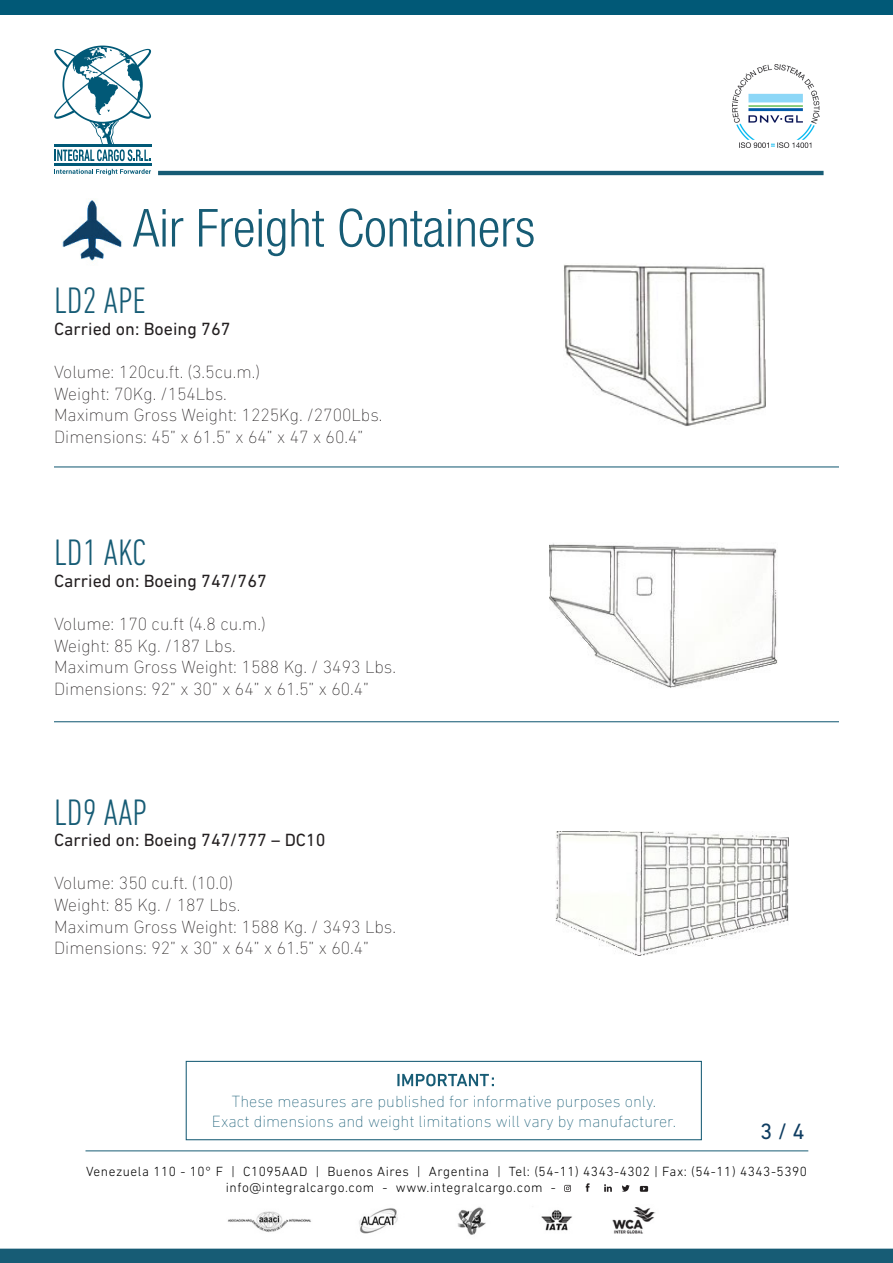
<style>
.page{position:relative;width:893px;height:1263px;background:#fff}
.page>*{position:absolute;margin:0;border:0;box-sizing:border-box;transform-origin:0 0}
.t1{font:300 condensed 52.5px "Helvetica Neue";color:#175c75}
.t2{font:300 condensed 37.5px "DIN Next LT Pro";color:#175c75}
.t3{font:22.5px "DIN Next LT Pro";color:#0f3d61}
.t4{font:200 18px "DIN Next LT Pro";color:#231f20}
.t5{font:18px "DIN Next LT Pro";color:#231f20}
.t6{font:200 16.5px "DIN Next LT Pro";color:#175c75}
.t7{font:300 13.5px "DIN Next LT Pro";letter-spacing:.04em;color:#000}
</style>
<div class="page">
<img style="left:549px;top:543px;width:229px;height:145px">
<img style="left:555px;top:831px;width:234px;height:124px">
<hr style="left:54px;top:466px;width:785px;height:1px;background:#175c75">
<hr style="left:54px;top:721px;width:785px;height:1px;background:#175c75">
<img style="left:564px;top:264px;width:202px;height:162px">
<img style="left:62px;top:200px;width:60px;height:63px">
<svg style="left:397px;top:1074px;width:97px;height:12px"></svg>
<div style="left:186px;top:1061px;width:516px;height:79px;border:1px solid #175c75"></div>
<div style="left:0;top:0;width:893px;height:14px;background:#015977"></div>
<hr style="left:158px;top:171px;width:666px;height:4px;background:#175c75">
<svg style="left:54px;top:169px;width:97px;height:6px"></svg>
<hr style="left:54px;top:163px;width:97px;height:3px;background:#015977">
<svg style="left:54px;top:46px;width:97px;height:115px"></svg>
<img style="left:732px;top:64px;width:87px;height:83px">
<div style="left:0;top:1249px;width:893px;height:13px;background:#175c75"></div>
<div style="left:0;top:1248px;width:893px;height:15px;border:2px solid #175c75"></div>
<img style="left:227px;top:1207px;width:429px;height:28px">
<hr style="left:86px;top:1150px;width:722px;height:1px;background:#175c75">
<svg style="left:586px;top:1183px;width:3px;height:9px"></svg>
<svg style="left:604px;top:1184px;width:8px;height:8px"></svg>
<svg style="left:622px;top:1185px;width:8px;height:7px"></svg>
<svg style="left:640px;top:1186px;width:8px;height:6px"></svg>
<svg style="left:564px;top:1185px;width:7px;height:7px"></svg>
<p class="t1" style="left:133px;top:198px;width:404px">Air Freight Containers</p>
<p class="t2" style="left:54px;top:279px;width:93px">LD2 APE</p>
<p class="t5" style="left:54px;top:318px;width:178px">Carried on: Boeing 767</p>
<p class="t4" style="left:54px;top:362px;width:208px">Volume: 120cu.ft. (3.5cu.m.)</p>
<p class="t4" style="left:54px;top:383px;width:174px">Weight: 70Kg. /154Lbs.</p>
<p class="t4" style="left:54px;top:405px;width:330px">Maximum Gross Weight: 1225Kg. /2700Lbs.</p>
<p class="t4" style="left:54px;top:426px;width:311px">Dimensions: 45” x 61.5” x 64” x 47 x 60.4”</p>
<p class="t2" style="left:54px;top:531px;width:94px">LD1 AKC</p>
<p class="t5" style="left:54px;top:570px;width:214px">Carried on: Boeing 747/767</p>
<p class="t4" style="left:54px;top:614px;width:213px">Volume: 170 cu.ft (4.8 cu.m.)</p>
<p class="t4" style="left:54px;top:635px;width:183px">Weight: 85 Kg. /187 Lbs.</p>
<p class="t4" style="left:54px;top:657px;width:344px">Maximum Gross Weight: 1588 Kg. / 3493 Lbs.</p>
<p class="t4" style="left:54px;top:678px;width:317px">Dimensions: 92” x 30” x 64” x 61.5” x 60.4”</p>
<p class="t2" style="left:54px;top:791px;width:95px">LD9 AAP</p>
<p class="t5" style="left:54px;top:830px;width:273px">Carried on: Boeing 747/777 – DC10</p>
<p class="t4" style="left:54px;top:873px;width:181px">Volume: 350 cu.ft. (10.0)</p>
<p class="t4" style="left:54px;top:894px;width:188px">Weight: 85 Kg. / 187 Lbs.</p>
<p class="t4" style="left:54px;top:916px;width:344px">Maximum Gross Weight: 1588 Kg. / 3493 Lbs.</p>
<p class="t4" style="left:54px;top:938px;width:317px">Dimensions: 92” x 30” x 64” x 61.5” x 60.4”</p>
<p class="t6" style="left:232px;top:1092px;width:426px">These measures are published for informative purposes only.</p>
<p class="t6" style="left:212px;top:1111px;width:466px">Exact dimensions and weight limitations will vary by manufacturer.</p>
<p class="t7" style="left:86px;top:1163px;width:722px">Venezuela 110 - 10° F | C1095AAD | Buenos Aires | Argentina | Tel: (54-11) 4343-4302 | Fax: (54-11) 4343-5390</p>
<p class="t7" style="left:226px;top:1179px;width:332px">info@integralcargo.com - www.integralcargo.com -</p>
<p class="t3" style="left:760px;top:1118px;width:46px">3 / 4</p>
</div>
